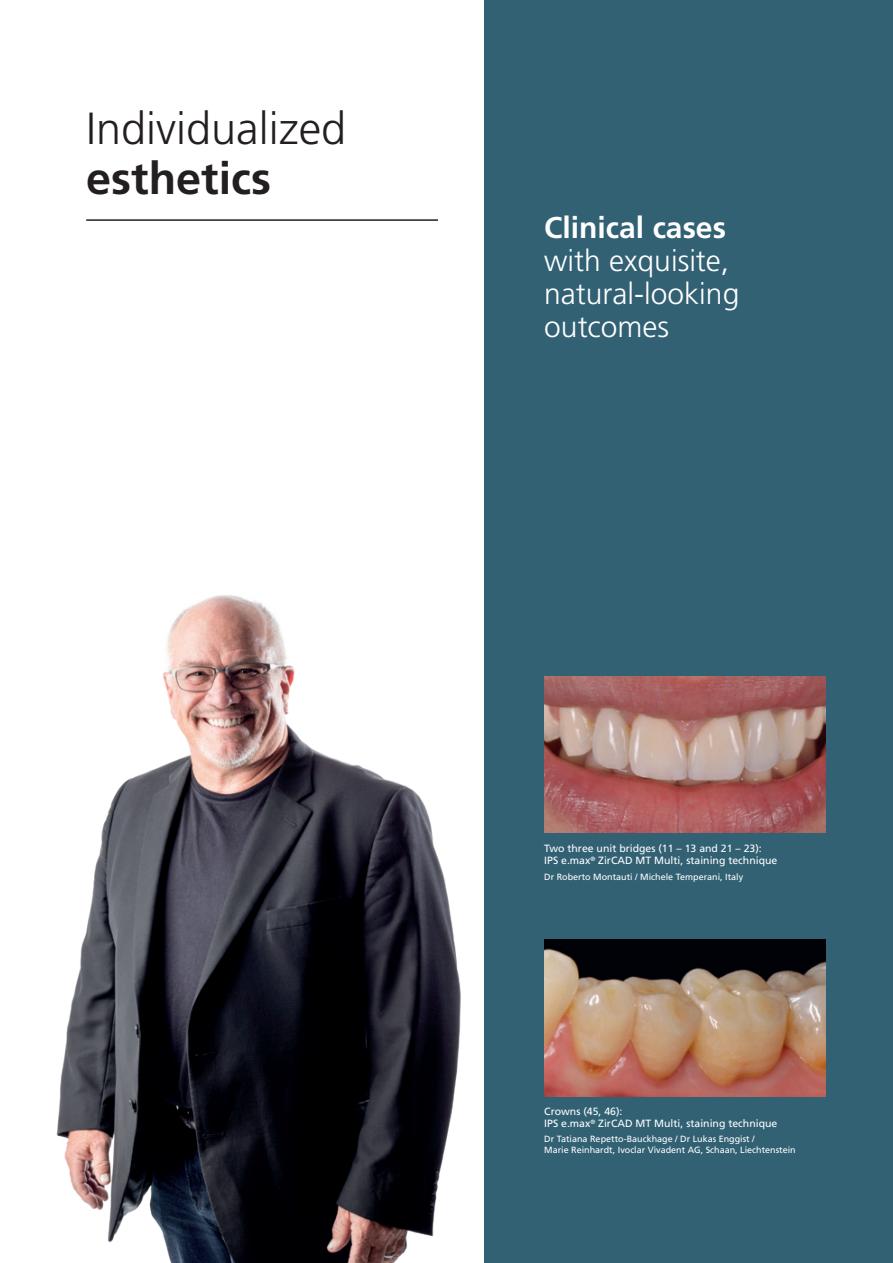
<style>
.page{position:relative;width:893px;height:1263px;background:#fff}
.page>*{position:absolute;margin:0;border:0;box-sizing:border-box;transform-origin:0 0}
.t1{font:300 45px "Frutiger";color:#231f20}
.t2{font:700 45px "Frutiger";color:#231f20}
.t3{font:300 30px/33px "Frutiger";color:#fff}
.t4{font:700 30px "Frutiger";color:#fff}
.t5{font:10.5px/12.6px "Frutiger";color:#fff}
.t6{font:9px/10.8px "Frutiger";color:#fff}
</style>
<div class="page">
<div style="left:485px;top:0;width:408px;height:1263px;background:#326174"></div>
<img style="left:544px;top:676px;width:281px;height:156px">
<img style="left:544px;top:940px;width:281px;height:156px">
<img style="left:56px;top:595px;width:405px;height:668px">
<hr style="left:86px;top:219px;width:352px;height:2px;background:#231f20">
<h1 class="t1" style="left:86px;top:103px;width:262px">Individualized</h1>
<h1 class="t2" style="left:86px;top:152px;width:186px">esthetics</h1>
<h2 class="t4" style="left:544px;top:210px;width:183px">Clinical cases</h2>
<h2 class="t3" style="left:544px;top:245px;width:197px">with exquisite, natural-looking outcomes</h2>
<p class="t5" style="left:544px;top:842px;width:235px">Two three unit bridges (11 – 13 and 21 – 23):<br>IPS e.max<sup>®</sup> ZirCAD MT Multi, staining technique</p>
<p class="t6" style="left:544px;top:871px;width:200px">Dr Roberto Montauti / Michele Temperani, Italy</p>
<p class="t5" style="left:544px;top:1105px;width:235px">Crowns (45, 46):<br>IPS e.max<sup>®</sup> ZirCAD MT Multi, staining technique</p>
<p class="t6" style="left:544px;top:1134px;width:253px">Dr Tatiana Repetto-Bauckhage / Dr Lukas Enggist /<br>Marie Reinhardt, Ivoclar Vivadent AG, Schaan, Liechtenstein</p>
</div>
